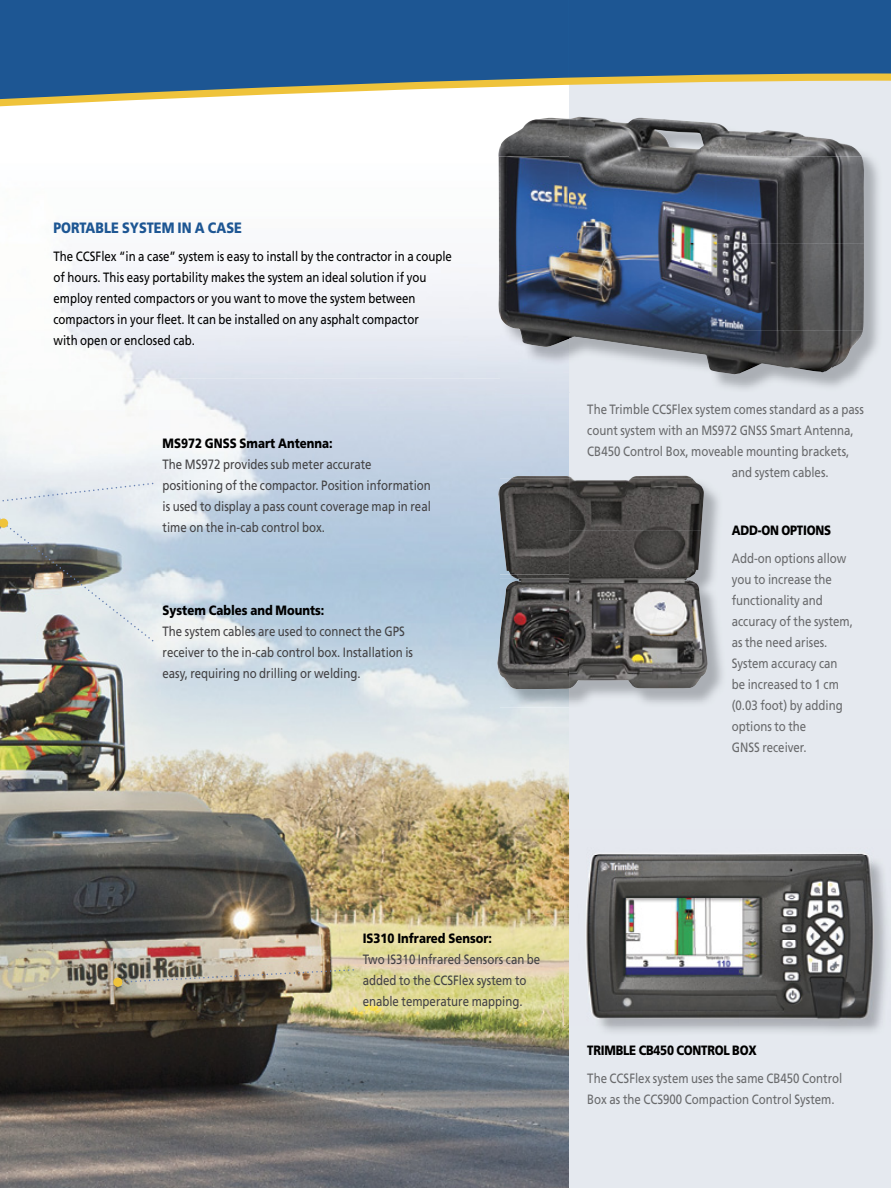
<style>
.page{position:relative;width:891px;height:1188px;background:#fff}
.page>*{position:absolute;margin:0;border:0;box-sizing:border-box;transform-origin:0 0}
.t1{font:900 15px "Frutiger CE";color:#1d5693;scale:.85 1}
.t2{font:13.5px/21px "Frutiger CE";color:#696a6c;scale:.85 1}
.t3{font:13.5px/21px "Frutiger CE";color:#434244;scale:.85 1}
.t4{font:13.5px/21px "Frutiger LT Std";color:#000;scale:.85 1}
.t5{font:900 13.5px "Frutiger CE";color:#000;scale:.85 1}
.t6{font:900 13.5px "Frutiger CE";letter-spacing:-.02em;color:#000;scale:.85 1}
</style>
<div class="page">
<img style="left:0;top:579px;width:569px;height:609px">
<img style="left:153px;top:574px;width:347px;height:5px">
<div style="left:569px;top:0;width:322px;height:1188px;background:#e5e9ef"></div>
<div style="left:0;top:0;width:891px;height:71px;background:#1d5693"></div>
<svg style="left:0;top:71px;width:891px;height:89px"></svg>
<img style="left:501px;top:318px;width:68px;height:74px">
<img style="left:862px;top:119px;width:21px;height:38px">
<img style="left:536px;top:117px;width:129px;height:2px">
<img style="left:498px;top:157px;width:3px;height:161px">
<svg style="left:498px;top:144px;width:3px;height:13px"></svg>
<img style="left:501px;top:157px;width:9px;height:170px">
<img style="left:569px;top:157px;width:295px;height:217px">
<img style="left:501px;top:119px;width:361px;height:38px">
<img style="left:500px;top:689px;width:69px;height:19px">
<svg style="left:500px;top:574px;width:11px;height:2px"></svg>
<img style="left:631px;top:476px;width:61px;height:2px">
<img style="left:512px;top:476px;width:57px;height:2px">
<img style="left:498px;top:488px;width:2px;height:21px">
<img style="left:497px;top:638px;width:3px;height:36px">
<img style="left:500px;top:579px;width:69px;height:110px">
<img style="left:511px;top:574px;width:58px;height:5px">
<img style="left:500px;top:478px;width:69px;height:96px">
<img style="left:569px;top:478px;width:135px;height:53px">
<img style="left:569px;top:531px;width:132px;height:52px">
<img style="left:569px;top:583px;width:135px;height:53px">
<img style="left:569px;top:636px;width:139px;height:52px">
<svg style="left:0;top:483px;width:153px;height:20px;background:#e0e6ed"></svg>
<svg style="left:0;top:519px;width:153px;height:122px;background:#b1b6b8"></svg>
<img style="left:117px;top:969px;width:237px;height:14px">
<div style="left:113px;top:978px;width:10px;height:9px;background:#efc33b;border-radius:50%"></div>
<img style="left:589px;top:856px;width:298px;height:176px">
<img style="left:565px;top:829px;width:4px;height:196px">
<img style="left:569px;top:829px;width:107px;height:49px">
<img style="left:676px;top:853px;width:108px;height:3px">
<img style="left:784px;top:853px;width:103px;height:25px">
<img style="left:586px;top:881px;width:3px;height:106px">
<p class="t1" style="left:54px;top:219px;width:223px">PORTABLE SYSTEM IN A CASE</p>
<p class="t4" style="left:54px;top:245px;width:470px">The CCSFlex “in a case” system is easy to install by the contractor in a couple of hours. This easy portability makes the system an ideal solution if you employ rented compactors or you want to move the system between compactors in your fleet. It can be installed on any asphalt compactor<br>with open or enclosed cab.</p>
<p class="t5" style="left:163px;top:436px;width:202px">MS972 GNSS SMART ANTENNA:</p>
<p class="t3" style="left:163px;top:454px;width:317px">The MS972 provides sub meter accurate positioning of the compactor. Position information is used to display a pass count coverage map in real time on the in-cab control box.</p>
<p class="t5" style="left:163px;top:602px;width:192px">SYSTEM CABLES AND MOUNTS:</p>
<p class="t3" style="left:163px;top:621px;width:296px">The system cables are used to connect the GPS receiver to the in-cab control box. Installation is easy, requiring no drilling or welding.</p>
<p class="t2" style="left:587px;top:398px;width:327px">The Trimble CCSFlex system comes standard as a pass</p>
<p class="t2" style="left:587px;top:419px;width:315px">count system with an MS972 GNSS Smart Antenna,</p>
<p class="t2" style="left:587px;top:440px;width:310px">CB450 Control Box, moveable mounting brackets,</p>
<p class="t2" style="left:732px;top:461px;width:116px">and system cables.</p>
<p class="t6" style="left:732px;top:522px;width:118px">ADD-ON OPTIONS</p>
<p class="t2" style="left:732px;top:548px;width:144px">Add-on options allow you to increase the functionality and accuracy of the system, as the need arises.<br>System accuracy can be increased to 1 cm (0.03 foot) by adding options to the<br>GNSS receiver.</p>
<p class="t5" style="left:363px;top:931px;width:154px">IS310 INFRARED SENSOR:</p>
<p class="t3" style="left:363px;top:949px;width:211px">Two IS310 Infrared Sensors can be added to the CCSFlex system to enable temperature mapping.</p>
<p class="t6" style="left:587px;top:1042px;width:201px">TRIMBLE CB450 CONTROL BOX</p>
<p class="t2" style="left:587px;top:1067px;width:302px">The CCSFlex system uses the same CB450 Control<br>Box as the CCS900 Compaction Control System.</p>
</div>
